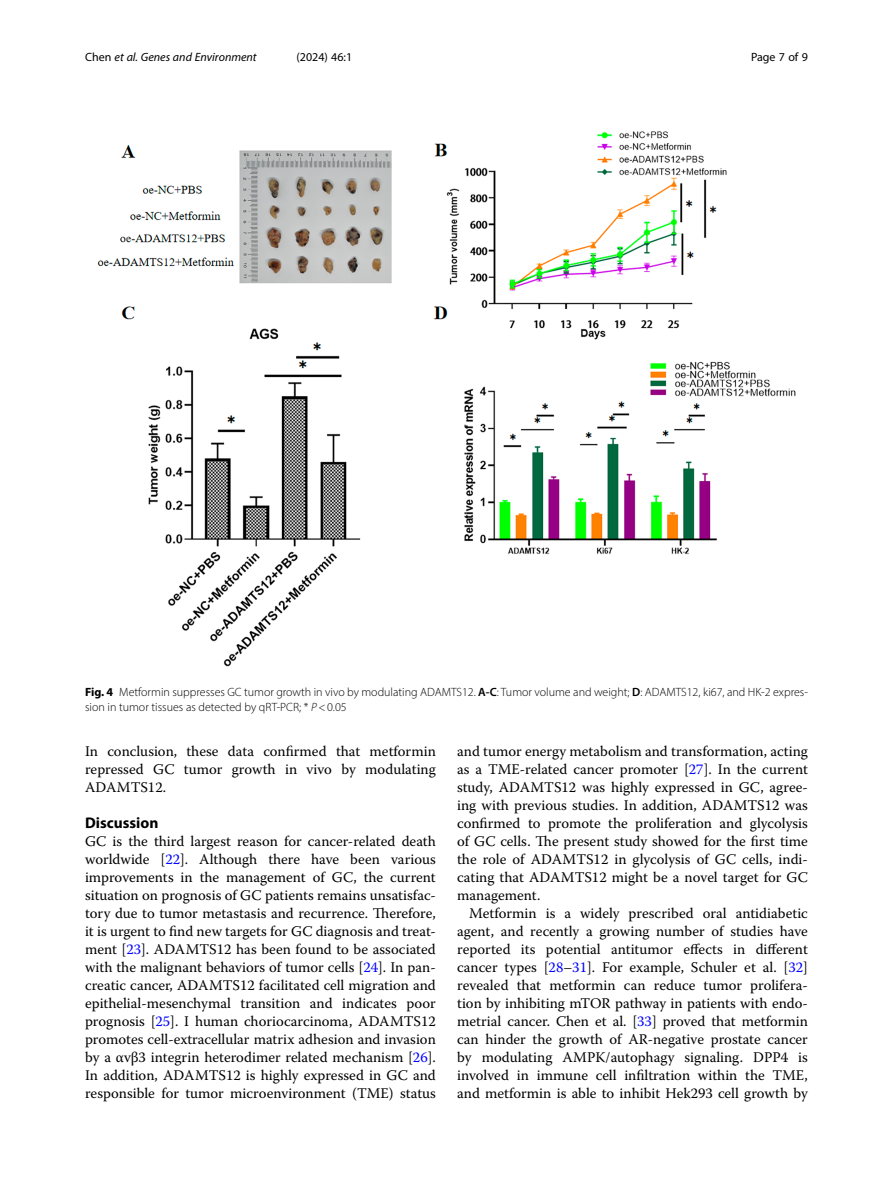
<style>
.page{position:relative;width:893px;height:1191px;background:#fff}
.page>*{position:absolute;margin:0;border:0;box-sizing:border-box;transform-origin:0 0}
.Head_1{font:700 15.45px "Myriad Pro";color:#000}
.Body_Text{font:14.7px/18px "Warnock Pro";color:#000;text-align:justify}
.Body_Text_Indent{font:14.7px/18px "Warnock Pro";color:#000;text-align:justify}
.Figure_Caption{font:300 12px/15px "Myriad Pro";color:#000}
.t1{font:italic 12px "Myriad Pro";color:#000}
.t2{font:12px "Myriad Pro";color:#000}
.s1{font-style:normal}
.s2{font-weight:700}
.s3{font-weight:600}
.s4{font-style:italic}
.s5{color:#00f}
</style>
<div class="page">
<img style="left:97px;top:131px;width:699px;height:536px">
<p class="t1" style="left:85px;top:50px;width:173px"><span class="s1">Chen</span> et al. Genes and Environment</p>
<p class="t2" style="left:296px;top:50px;width:57px">(2024) 46:1</p>
<p class="t2" style="left:751px;top:50px;width:58px">Page 7 of 9</p>
<p class="Figure_Caption" style="left:85px;top:684px;width:724px"><span class="s2">Fig. 4</span> Metformin suppresses GC tumor growth in vivo by modulating ADAMTS12. <span class="s3">A-C</span>: Tumor volume and weight; <span class="s3">D</span>: ADAMTS12, ki67, and HK-2 expres&shy;sion in tumor tissues as detected by qRT-PCR; * <span class="s4">P</span>&lt;0.05</p>
<p class="Body_Text" style="left:85px;top:742px;width:352px">In conclusion, these data confirmed that metformin repressed GC tumor growth in vivo by modulating ADAMTS12.</p>
<p class="Head_1" style="left:85px;top:813px;width:75px">Discussion</p>
<p class="Body_Text" style="left:85px;top:832px;width:352px">GC is the third largest reason for cancer-related death worldwide [<span class="s5">22</span>]. Although there have been various improvements in the management of GC, the current situation on prognosis of GC patients remains unsatisfac&shy;tory due to tumor metastasis and recurrence. Therefore, it is urgent to find new targets for GC diagnosis and treat&shy;ment [<span class="s5">23</span>]. ADAMTS12 has been found to be associated with the malignant behaviors of tumor cells [<span class="s5">24</span>]. In pan&shy;creatic cancer, ADAMTS12 facilitated cell migration and epithelial-mesenchymal transition and indicates poor prognosis [<span class="s5">25</span>]. I human choriocarcinoma, ADAMTS12 promotes cell-extracellular matrix adhesion and invasion by a αvβ3 integrin heterodimer related mechanism [<span class="s5">26</span>].<br>In addition, ADAMTS12 is highly expressed in GC and responsible for tumor microenvironment (TME) status</p>
<p class="Body_Text" style="left:457px;top:742px;width:352px">and tumor energy metabolism and transformation, acting as a TME-related cancer promoter [<span class="s5">27</span>]. In the current study, ADAMTS12 was highly expressed in GC, agree&shy;ing with previous studies. In addition, ADAMTS12 was confirmed to promote the proliferation and glycolysis of GC cells. The present study showed for the first time the role of ADAMTS12 in glycolysis of GC cells, indi&shy;cating that ADAMTS12 might be a novel target for GC management.</p>
<p class="Body_Text_Indent" style="left:457px;top:904px;width:352px;text-indent:12px">Metformin is a widely prescribed oral antidiabetic agent, and recently a growing number of studies have reported its potential antitumor effects in different cancer types [<span class="s5">28</span>–<span class="s5">31</span>]. For example, Schuler et al. [<span class="s5">32</span>] revealed that metformin can reduce tumor prolifera&shy;tion by inhibiting mTOR pathway in patients with endo&shy;metrial cancer. Chen et al. [<span class="s5">33</span>] proved that metformin can hinder the growth of AR-negative prostate cancer by modulating AMPK/autophagy signaling. DPP4 is involved in immune cell infiltration within the TME, and metformin is able to inhibit Hek293 cell growth by</p>
</div>
